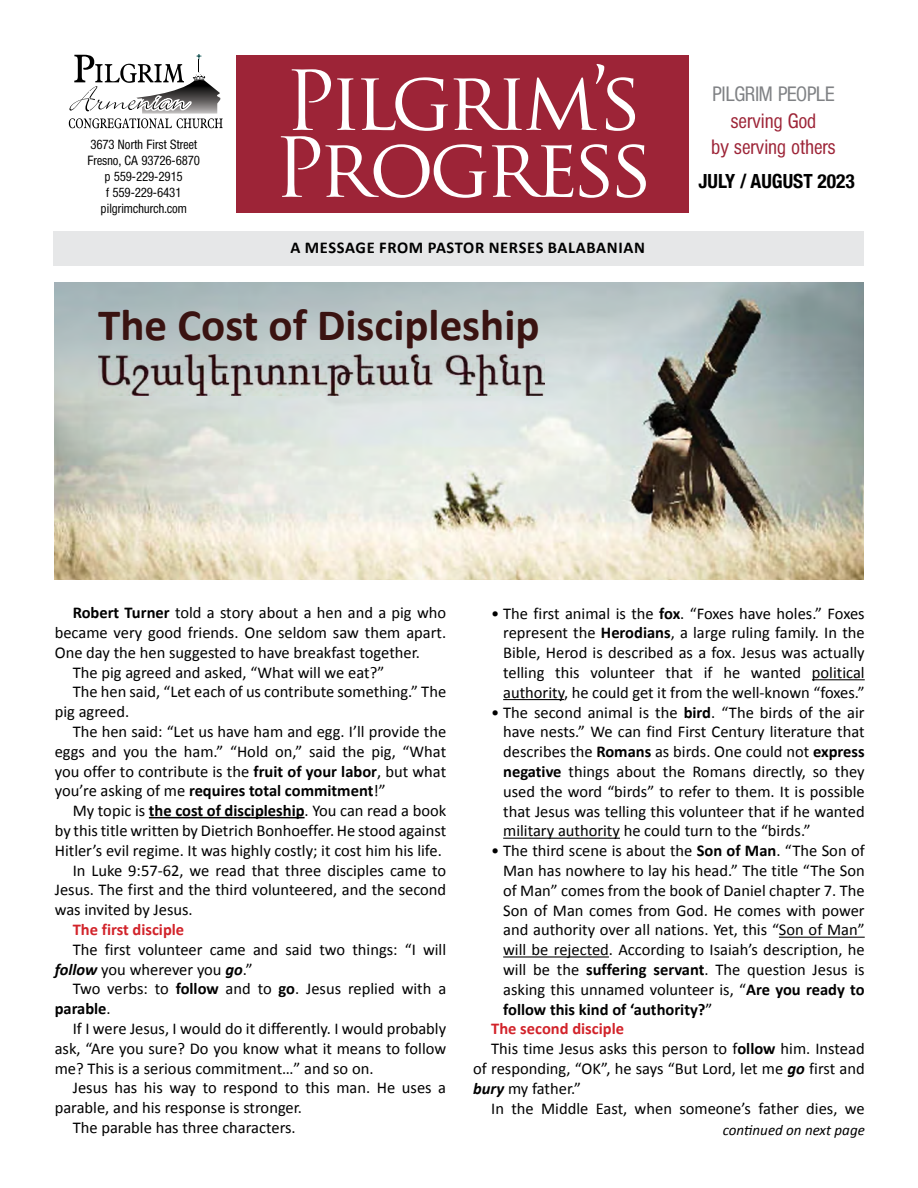
<style>
.page{position:relative;width:918px;height:1188px;background:#fff}
.page>*{position:absolute;margin:0;border:0;box-sizing:border-box;transform-origin:0 0}
.t1{font:80.4px/66.9px "Trajan Pro";letter-spacing:-.06em;color:#fff}
.t2{font:700 45px "Calibri";color:#3a1311}
.t3{font:300 20.55px/26.4px "Helten Condensed";letter-spacing:.02em;color:#9d2437;text-align:center}
.t4{font:300 20.55px "Helten Condensed";letter-spacing:.02em;color:#808285}
.t5{font:700 condensed 19.5px "Helvetica Neue";color:#000}
.t6{font:16.5px/19.8px "Calibri";color:#000;text-align:justify}
.t7{font:700 16.5px "Calibri";color:#000}
.t8{font:700 16.5px "Calibri";letter-spacing:.04em;color:#000}
.t9{font:700 16.5px "Calibri";color:#d2232a}
.t10{font:italic 15px "Calibri";color:#000}
.t11{font:300 13.2px/16px "Helten Condensed";letter-spacing:.02em;color:#000;text-align:center}
.s1{font-weight:700}
.s2{font-weight:400}
.s3{font-weight:700;font-style:italic}
</style>
<div class="page">
<div style="left:236px;top:55px;width:452px;height:158px;background:#9d2437"></div>
<svg style="left:68px;top:54px;width:155px;height:75px"></svg>
<div style="left:54px;top:231px;width:810px;height:34px;background:#e6e7e8"></div>
<hr style="left:149px;top:817px;width:156px;height:1px;background:#000">
<hr style="left:812px;top:679px;width:53px;height:1px;background:#000">
<hr style="left:503px;top:699px;width:61px;height:1px;background:#000">
<hr style="left:503px;top:838px;width:117px;height:1px;background:#000">
<hr style="left:779px;top:937px;width:86px;height:1px;background:#000">
<hr style="left:503px;top:956px;width:106px;height:2px;background:#000">
<img style="left:54px;top:283px;width:810px;height:297px">
<img style="left:98px;top:354px;width:447px;height:41px">
<p class="t11" style="left:88px;top:136px;width:114px">3673 North First Street<br>Fresno, CA 93726-6870 p 559-229-2915<br>f 559-229-6431 pilgrimchurch.com</p>
<h1 class="t1" style="left:273px;top:66px;width:381px">Pilgrim’s<br>Progress</h1>
<p class="t8" style="left:290px;top:237px;width:356px">A MESSAGE FROM PASTOR NERSES BALABANIAN</p>
<h2 class="t2" style="left:98px;top:297px;width:443px">The Cost of Discipleship</h2>
<p class="t4" style="left:713px;top:83px;width:123px">PILGRIM PEOPLE</p>
<p class="t3" style="left:712px;top:107px;width:126px">serving God<br>by serving others</p>
<p class="t5" style="left:699px;top:165px;width:158px">JULY / AUGUST 2023</p>
<p class="t6" style="left:73px;top:603px;width:375px"><span class="s1">Robert Turner</span> told a story about a hen and a pig who</p>
<p class="t6" style="left:55px;top:623px;width:393px">became very good friends. One seldom saw them apart.</p>
<p class="t6" style="left:55px;top:643px;width:367px">One day the hen suggested to have breakfast together.</p>
<p class="t6" style="left:73px;top:662px;width:313px">The pig agreed and asked, “What will we eat?”</p>
<p class="t6" style="left:73px;top:682px;width:375px">The hen said, “Let each of us contribute something.” The</p>
<p class="t6" style="left:55px;top:702px;width:76px">pig agreed.</p>
<p class="t6" style="left:73px;top:722px;width:375px">The hen said: “Let us have ham and egg. I’ll provide the</p>
<p class="t6" style="left:55px;top:742px;width:393px">eggs and you the ham.” “Hold on,” said the pig, “What</p>
<p class="t6" style="left:55px;top:761px;width:393px">you offer to contribute is the <span class="s1">fruit of your labor</span>, but what</p>
<p class="t7" style="left:55px;top:780px;width:332px"><span class="s2">you’re asking of me</span> requires total commitment<span class="s2">!”</span></p>
<p class="t6" style="left:73px;top:801px;width:375px">My topic is <span class="s1">the cost of discipleship</span>. You can read a book</p>
<p class="t6" style="left:55px;top:821px;width:393px">by this title written by Dietrich Bonhoeffer. He stood against</p>
<p class="t6" style="left:55px;top:841px;width:389px">Hitler’s evil regime. It was highly costly; it cost him his life.</p>
<p class="t6" style="left:73px;top:860px;width:375px">In Luke 9:57-62, we read that three disciples came to</p>
<p class="t6" style="left:55px;top:880px;width:393px">Jesus. The first and the third volunteered, and the second</p>
<p class="t6" style="left:55px;top:900px;width:140px">was invited by Jesus.</p>
<p class="t9" style="left:73px;top:919px;width:113px">The first disciple</p>
<p class="t6" style="left:55px;top:940px;width:393px;text-indent:18px">The first volunteer came and said two things: “I will <span class="s3">follow</span> you wherever you <span class="s3">go</span>.”</p>
<p class="t6" style="left:55px;top:979px;width:393px;text-indent:18px">Two verbs: to <span class="s1">follow</span> and to <span class="s1">go</span>. Jesus replied with a <span class="s1">parable</span>.</p>
<p class="t6" style="left:55px;top:1019px;width:393px;text-indent:18px">If I were Jesus, I would do it differently. I would probably ask, “Are you sure? Do you know what it means to follow me? This is a serious commitment…” and so on.</p>
<p class="t6" style="left:73px;top:1078px;width:375px">Jesus has his way to respond to this man. He uses a</p>
<p class="t6" style="left:55px;top:1098px;width:249px">parable, and his response is stronger.</p>
<p class="t6" style="left:73px;top:1118px;width:225px">The parable has three characters.</p>
<p class="t10" style="left:723px;top:1120px;width:144px">continued on next page</p>
<p class="t6" style="left:503px;top:603px;width:363px;text-indent:-12px">• The first animal is the <span class="s1">fox</span>. “Foxes have holes.” Foxes represent the <span class="s1">Herodians</span>, a large ruling family. In the Bible, Herod is described as a fox. Jesus was actually telling this volunteer that if he wanted political authority, he could get it from the well-known “foxes.”</p>
<p class="t6" style="left:503px;top:702px;width:363px;text-indent:-12px">• The second animal is the <span class="s1">bird</span>. “The birds of the air have nests.” We can find First Century literature that describes the <span class="s1">Romans</span> as birds. One could not <span class="s1">express negative</span> things about the Romans directly, so they used the word “birds” to refer to them. It is possible that Jesus was telling this volunteer that if he wanted military authority he could turn to the “birds.”</p>
<p class="t6" style="left:491px;top:841px;width:375px">• The third scene is about the <span class="s1">Son of Man</span>. “The Son of</p>
<p class="t6" style="left:503px;top:861px;width:363px">Man has nowhere to lay his head.” The title “The Son</p>
<p class="t6" style="left:503px;top:880px;width:363px">of Man” comes from the book of Daniel chapter 7. The</p>
<p class="t6" style="left:503px;top:900px;width:363px">Son of Man comes from God. He comes with power</p>
<p class="t6" style="left:503px;top:920px;width:363px">and authority over all nations. Yet, this “Son of Man”</p>
<p class="t6" style="left:503px;top:940px;width:363px">will be rejected. According to Isaiah’s description, he</p>
<p class="t6" style="left:503px;top:960px;width:363px">will be the <span class="s1">suffering servant</span>. The question Jesus is</p>
<p class="t6" style="left:503px;top:979px;width:363px">asking this unnamed volunteer is, “<span class="s1">Are you ready to</span></p>
<p class="t7" style="left:503px;top:999px;width:211px">follow this kind of ‘authority?<span class="s2">”</span></p>
<p class="t9" style="left:491px;top:1018px;width:134px">The second disciple</p>
<p class="t6" style="left:491px;top:1039px;width:375px">This time Jesus asks this person to f<span class="s1">ollow</span> him. Instead</p>
<p class="t6" style="left:473px;top:1059px;width:393px">of responding, “OK”, he says “But Lord, let me <span class="s3">go</span> first and</p>
<p class="t6" style="left:473px;top:1078px;width:109px"><span class="s3">bury</span> my father.”</p>
<p class="t6" style="left:491px;top:1098px;width:375px">In the Middle East, when someone’s father dies, we</p>
</div>
